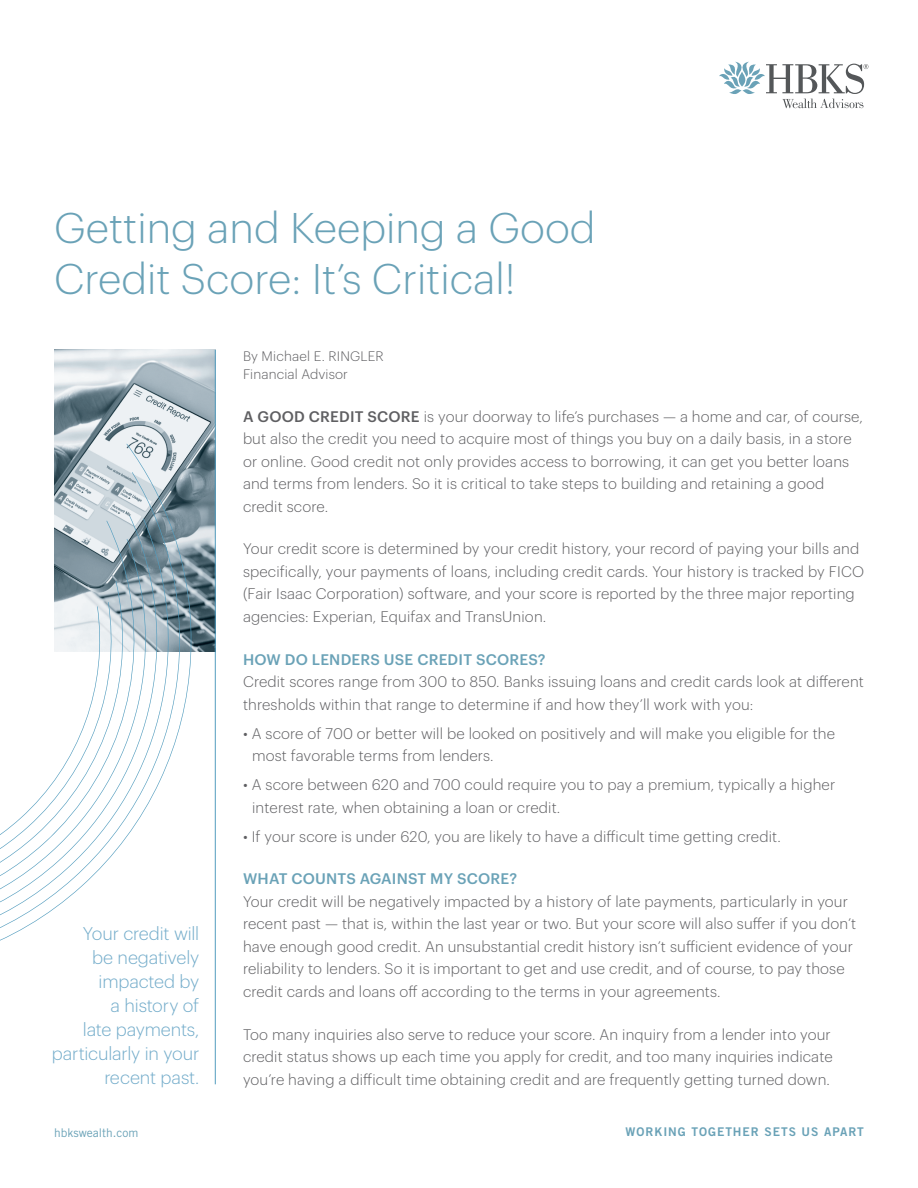
<style>
.page{position:relative;width:918px;height:1188px;background:#fff}
.page>*{position:absolute;margin:0;border:0;box-sizing:border-box;transform-origin:0 0}
.t1{font:300 42px/51px "Graphik";color:#6aa2b7}
.t2{font:300 18px/24px "Graphik";letter-spacing:-.01em;color:#73acca;text-align:right}
.t3{font:300 15px/22.5px "Graphik";letter-spacing:.01em;color:#5f5f62}
.t4{font:500 15px "Graphik";letter-spacing:.015em;color:#6aa2b7}
.t5{font:300 13.5px/18px "Graphik";letter-spacing:.01em;color:#5f5f62}
.t6{font:12px "Trade Gothic Bold Two";letter-spacing:.08em;color:#6aa2b7}
.t7{font:12px "Trade Gothic";color:#6aa2b7}
.s1{font-weight:500}
</style>
<div class="page">
<img style="left:54px;top:350px;width:161px;height:301px">
<svg style="left:719px;top:62px;width:149px;height:46px"></svg>
<hr style="left:215px;top:350px;width:1px;height:734px;background:#529cbe">
<svg style="left:0;top:444px;width:193px;height:497px"></svg>
<svg style="left:0;top:521px;width:155px;height:396px"></svg>
<h1 class="t1" style="left:54px;top:205px;width:543px">Getting and Keeping a Good<br>Credit Score: It’s Critical!</h1>
<p class="t2" style="left:52px;top:923px;width:149px">Your credit will<br>be negatively impacted by<br>a history of<br>late payments, particularly in your recent past.</p>
<p class="t5" style="left:243px;top:348px;width:142px">By Michael E. RINGLER<br>Financial Advisor</p>
<p class="t3" style="left:243px;top:406px;width:622px"><span class="s1">A GOOD CREDIT SCORE</span> is your doorway to life’s purchases — a home and car, of course, but also the credit you need to acquire most of things you buy on a daily basis, in a store or online. Good credit not only provides access to borrowing, it can get you better loans and terms from lenders. So it is critical to take steps to building and retaining a good credit score.</p>
<p class="t3" style="left:243px;top:539px;width:623px">Your credit score is determined by your credit history, your record of paying your bills and specifically, your payments of loans, including credit cards. Your history is tracked by FICO (Fair Isaac Corporation) software, and your score is reported by the three major reporting agencies: Experian, Equifax and TransUnion.</p>
<p class="t4" style="left:243px;top:651px;width:304px">HOW DO LENDERS USE CREDIT SCORES?</p>
<p class="t3" style="left:243px;top:672px;width:622px">Credit scores range from 300 to 850. Banks issuing loans and credit cards look at different thresholds within that range to determine if and how they’ll work with you:</p>
<p class="t3" style="left:252px;top:723px;width:585px;text-indent:-9px">• A score of 700 or better will be looked on positively and will make you eligible for the most favorable terms from lenders.</p>
<p class="t3" style="left:252px;top:774px;width:585px;text-indent:-9px">• A score between 620 and 700 could require you to pay a premium, typically a higher interest rate, when obtaining a loan or credit.</p>
<p class="t3" style="left:243px;top:826px;width:539px">• If your score is under 620, you are likely to have a difficult time getting credit.</p>
<p class="t4" style="left:243px;top:871px;width:276px">WHAT COUNTS AGAINST MY SCORE?</p>
<p class="t3" style="left:243px;top:891px;width:615px">Your credit will be negatively impacted by a history of late payments, particularly in your recent past — that is, within the last year or two. But your score will also suffer if you don’t have enough good credit. An unsubstantial credit history isn’t sufficient evidence of your reliability to lenders. So it is important to get and use credit, and of course, to pay those credit cards and loans off according to the terms in your agreements.</p>
<p class="t3" style="left:243px;top:1024px;width:591px">Too many inquiries also serve to reduce your score. An inquiry from a lender into your credit status shows up each time you apply for credit, and too many inquiries indicate you’re having a difficult time obtaining credit and are frequently getting turned down.</p>
<p class="t7" style="left:54px;top:1128px;width:86px">hbkswealth.com</p>
<p class="t6" style="left:625px;top:1127px;width:240px">WORKING TOGETHER SETS US APART</p>
</div>
